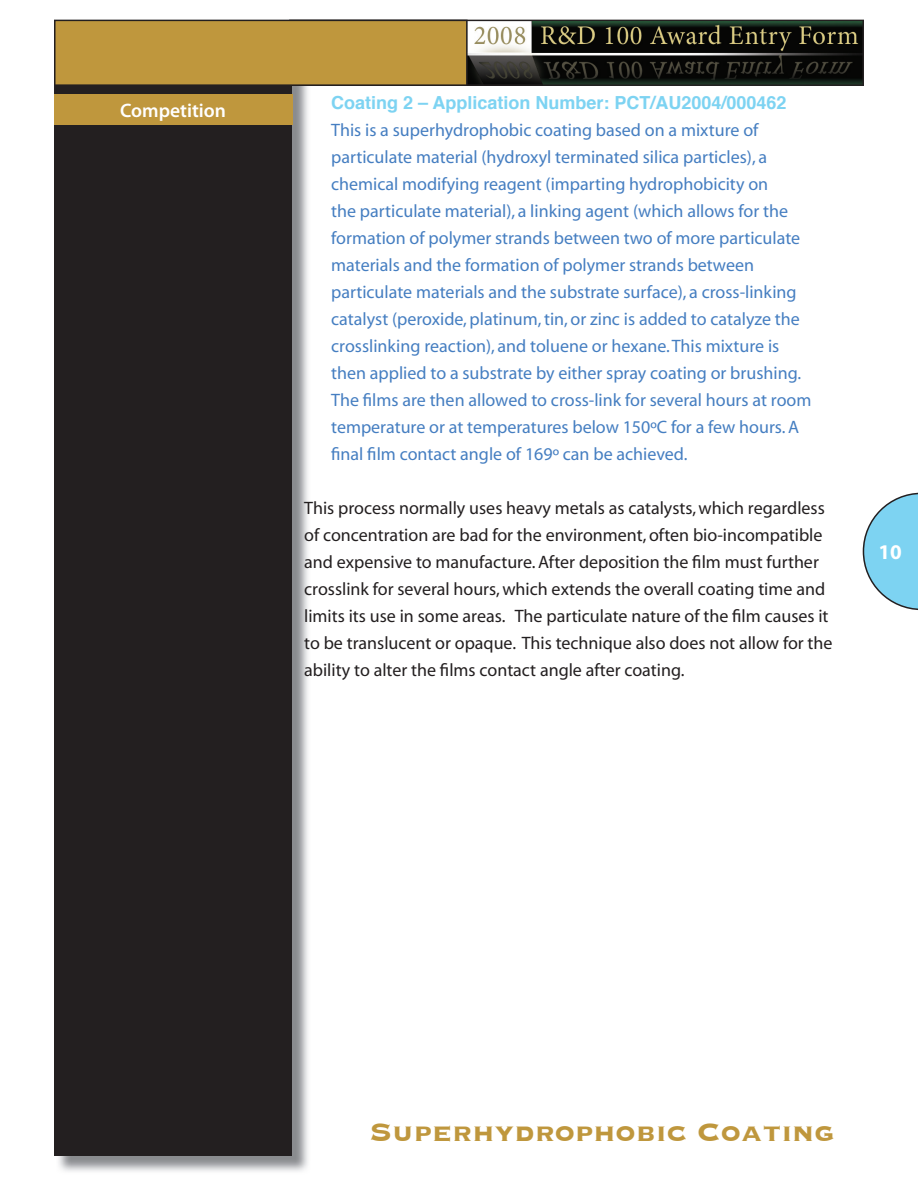
<style>
.page{position:relative;width:918px;height:1188px;background:#fff}
.page>*{position:absolute;margin:0;border:0;box-sizing:border-box;transform-origin:0 0}
.t1{font:700 33px "Copperplate";color:#bf973d}
.t2{font:700 21px "Myriad";color:#fff}
.t3{font:600 19.5px "Myriad Pro";color:#fff}
.t4{font:18px/27px "Myriad";color:#457ec1}
.t5{font:18px/27px "Myriad";color:#231f20}
.t6{font:700 18px "Helvetica";color:#7dd3f2}
</style>
<div class="page">
<svg style="left:863px;top:493px;width:55px;height:117px"></svg>
<img style="left:56px;top:86px;width:252px;height:1086px">
<div style="left:54px;top:54px;width:238px;height:1101px;background:#231f20"></div>
<svg style="left:54px;top:20px;width:810px;height:66px;background:#776435"></svg>
<div style="left:54px;top:94px;width:238px;height:31px;background:#bf973d"></div>
<p class="t3" style="left:120px;top:103px;width:107px">Competition</p>
<p class="t6" style="left:331px;top:95px;width:457px">Coating 2 – Application Number: PCT/AU2004/000462</p>
<p class="t4" style="left:331px;top:118px;width:482px">This is a superhydrophobic coating based on a mixture of particulate material (hydroxyl terminated silica particles), a chemical modifying reagent (imparting hydrophobicity on<br>the particulate material), a linking agent (which allows for the formation of polymer strands between two of more particulate materials and the formation of polymer strands between particulate materials and the substrate surface), a cross-linking catalyst (peroxide, platinum, tin, or zinc is added to catalyze the crosslinking reaction), and toluene or hexane. This mixture is then applied to a substrate by either spray coating or brushing.<br>The films are then allowed to cross-link for several hours at room temperature or at temperatures below 150ºC for a few hours. A final film contact angle of 169º can be achieved.</p>
<p class="t5" style="left:304px;top:496px;width:530px">This process normally uses heavy metals as catalysts, which regardless of concentration are bad for the environment, often bio-incompatible and expensive to manufacture. After deposition the film must further crosslink for several hours, which extends the overall coating time and limits its use in some areas. The particulate nature of the film causes it to be translucent or opaque. This technique also does not allow for the ability to alter the films contact angle after coating.</p>
<p class="t2" style="left:879px;top:544px;width:25px">10</p>
<h1 class="t1" style="left:370px;top:1115px;width:466px">Superhydrophobic Coating</h1>
</div>
